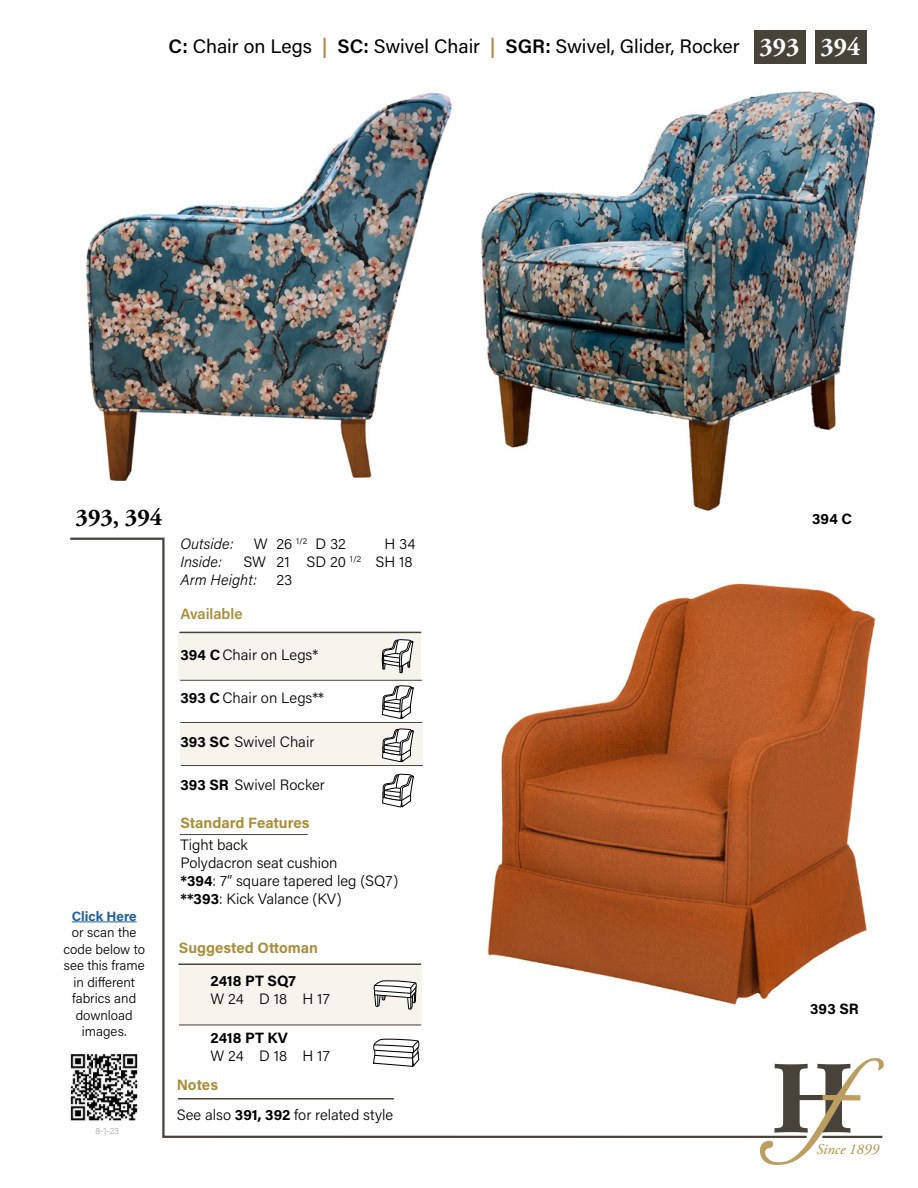
<style>
.page{position:relative;width:918px;height:1188px;background:#fff}
.page>*{position:absolute;margin:0;border:0;box-sizing:border-box;transform-origin:0 0}
.t1{font:700 24px "Adobe Garamond Pro";color:#000}
.t2{font:19.5px "Acumin Pro";color:#000}
.t3{font:300 15px/18px "Acumin Pro";color:#000}
.t4{font:700 15px "Acumin Pro";color:#ac8d39}
.t5{font:700 15px "Acumin Pro";letter-spacing:-.005em;color:#000}
.t6{font:italic 300 15px "Acumin Pro";color:#000}
.t7{font:italic 15px "Adobe Garamond Pro";color:#ac8d39}
.t8{font:600 15px "Acumin Pro";color:#ac8d39}
.t9{font:300 13.5px/16.5px "Acumin Pro";color:#000;text-align:center}
.t10{font:700 13.5px "Acumin Pro";color:#215e9e}
.t11{font:200 9px "Acumin Pro";color:#919396}
.s1{font-weight:600}
.s2{font-weight:600;color:#b28d57}
.s3{font-family:"Adobe Garamond Pro";font-weight:700;font-size:25.5px;color:#fff}
.s4{font-style:italic}
.s5{font-weight:700}
.s6{font-weight:700;color:#ac8d39}
</style>
<div class="page">
<svg style="left:760px;top:1058px;width:124px;height:107px"></svg>
<hr style="left:822px;top:1136px;width:60px;height:2px;background:#48433a">
<svg style="left:70px;top:537px;width:739px;height:602px"></svg>
<hr style="left:72px;top:922px;width:65px;height:1px;background:#215e9e">
<img style="left:70px;top:1049px;width:73px;height:77px">
<div style="left:179px;top:964px;width:242px;height:61px;background:#f7f4ee"></div>
<div style="left:179px;top:632px;width:242px;height:48px;background:#f7f4ee"></div>
<div style="left:180px;top:723px;width:243px;height:43px;background:#f7f4ee"></div>
<hr style="left:179px;top:632px;width:242px;height:1px;background:#48433a">
<hr style="left:180px;top:834px;width:128px;height:1px;background:#48433a">
<hr style="left:180px;top:680px;width:242px;height:1px;background:#48433a">
<hr style="left:180px;top:722px;width:242px;height:1px;background:#48433a">
<hr style="left:181px;top:765px;width:242px;height:1px;background:#48433a">
<hr style="left:178px;top:963px;width:243px;height:2px;background:#48433a">
<hr style="left:179px;top:1025px;width:242px;height:1px;background:#48433a">
<hr style="left:178px;top:1098px;width:216px;height:2px;background:#48433a">
<img style="left:476px;top:571px;width:400px;height:446px">
<div style="left:815px;top:30px;width:52px;height:34px;background:#48433a"></div>
<div style="left:754px;top:30px;width:52px;height:34px;background:#48433a"></div>
<img style="left:481px;top:91px;width:395px;height:420px">
<img style="left:86px;top:92px;width:366px;height:389px">
<svg style="left:382px;top:685px;width:32px;height:35px"></svg>
<svg style="left:382px;top:639px;width:32px;height:35px"></svg>
<svg style="left:382px;top:728px;width:32px;height:35px"></svg>
<svg style="left:382px;top:774px;width:32px;height:34px"></svg>
<svg style="left:373px;top:980px;width:44px;height:30px"></svg>
<svg style="left:373px;top:1039px;width:46px;height:28px"></svg>
<h2 class="t2" style="left:169px;top:32px;width:693px"><span class="s1">C:</span> Chair on Legs <span class="s2">|</span> <span class="s1">SC:</span> Swivel Chair <span class="s2">|</span> <span class="s1">SGR:</span> Swivel, Glider, Rocker <span class="s3">393 394</span></h2>
<h1 class="t1" style="left:76px;top:503px;width:88px">393, 394</h1>
<p class="t10" style="left:72px;top:906px;width:66px">Click Here</p>
<p class="t9" style="left:63px;top:924px;width:83px">or scan the code below to see this frame in different fabrics and download images.</p>
<p class="t11" style="left:95px;top:1125px;width:25px">8-1-23</p>
<p class="t6" style="left:180px;top:533px;width:55px">Outside:</p>
<p class="t3" style="left:254px;top:534px;width:93px">W 26 <sup>1/2</sup> D 32</p>
<p class="t3" style="left:384px;top:534px;width:33px">H 34</p>
<p class="t6" style="left:180px;top:551px;width:43px">Inside:</p>
<p class="t3" style="left:180px;top:552px;width:234px;text-indent:63px">SW 21 SD 20 <sup>1/2</sup> SH 18<br><span class="s4">Arm Height:</span></p>
<p class="t3" style="left:276px;top:570px;width:17px">23</p>
<p class="t8" style="left:180px;top:603px;width:64px">Available</p>
<p class="t3" style="left:180px;top:645px;width:139px"><span class="s5">394 C</span>Chair on Legs*</p>
<p class="t3" style="left:180px;top:688px;width:145px"><span class="s5">393 C</span> Chair on Legs**</p>
<p class="t3" style="left:180px;top:732px;width:135px"><span class="s5">393 SC</span> Swivel Chair</p>
<p class="t3" style="left:180px;top:775px;width:146px"><span class="s5">393 SR</span> Swivel Rocker</p>
<p class="t4" style="left:180px;top:812px;width:131px">Standard Features</p>
<p class="t3" style="left:180px;top:835px;width:219px">Tight back<br>Polydacron seat cushion<br><span class="s5">*394</span>: 7” square tapered leg (SQ7) <span class="s5">**393</span>: Kick Valance (KV)</p>
<p class="t4" style="left:179px;top:937px;width:141px">Suggested Ottoman</p>
<p class="t5" style="left:210px;top:970px;width:87px">2418 PT SQ7</p>
<p class="t3" style="left:210px;top:989px;width:121px">W 24 D 18 H 17</p>
<p class="t5" style="left:210px;top:1027px;width:79px">2418 PT KV</p>
<p class="t3" style="left:210px;top:1046px;width:121px">W 24 D 18 H 17</p>
<p class="t3" style="left:177px;top:1069px;width:218px;line-height:30px"><span class="s6">Notes<br></span>See also <span class="s5">391, 392</span> for related style</p>
<p class="t5" style="left:812px;top:508px;width:41px">394 C</p>
<p class="t5" style="left:810px;top:998px;width:50px">393 SR</p>
<p class="t7" style="left:816px;top:1140px;width:64px">Since 1899</p>
</div>
